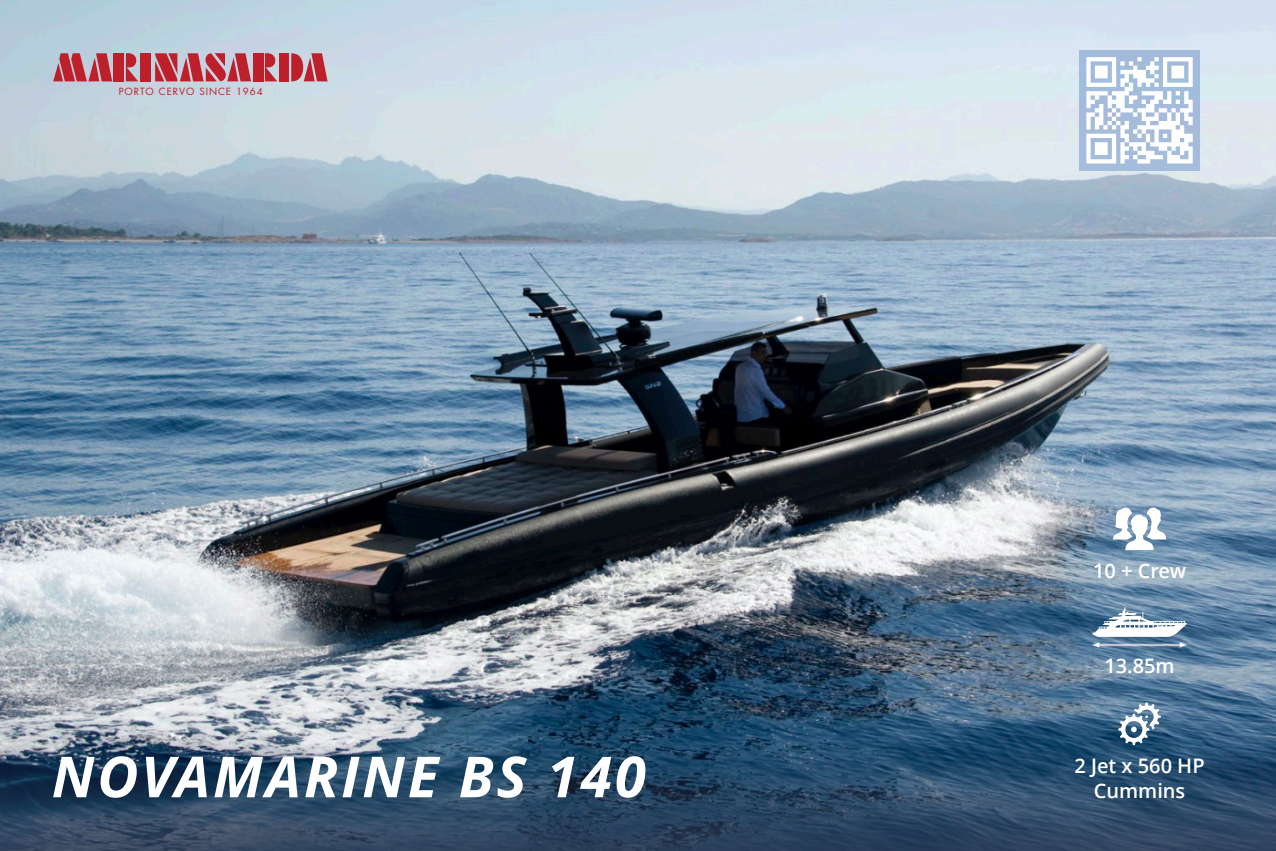
<style>
.page{position:relative;width:1276px;height:851px;background:#fff}
.page>*{position:absolute;margin:0;border:0;box-sizing:border-box;transform-origin:0 0}
.t1{font:italic 700 56.5px "Open Sans";letter-spacing:.05em;color:#fff}
.t2{font:600 20px/25px "Open Sans";color:#fff;text-align:center}
.t3{font:9.62px "Futura LT Pro";letter-spacing:.1em;color:#be202b}
</style>
<div class="page">
<img style="left:0;top:0;width:1276px;height:850px">
<div style="left:140px;top:53px;width:11px;height:28px;background:#be202b"></div>
<div style="left:279px;top:53px;width:10px;height:28px;background:#be202b"></div>
<div style="left:114px;top:53px;width:10px;height:28px;background:#be202b"></div>
<svg style="left:126px;top:53px;width:12px;height:28px"></svg>
<div style="left:253px;top:53px;width:10px;height:28px;background:#be202b"></div>
<svg style="left:265px;top:53px;width:12px;height:28px"></svg>
<svg style="left:53px;top:53px;width:59px;height:28px;background:#bc5f6b"></svg>
<svg style="left:291px;top:53px;width:36px;height:28px"></svg>
<svg style="left:155px;top:53px;width:96px;height:28px;background:#c05d69"></svg>
<svg style="left:1118px;top:702px;width:42px;height:43px"></svg>
<img style="left:1092px;top:642px;width:95px;height:5px">
<svg style="left:1092px;top:607px;width:94px;height:29px"></svg>
<svg style="left:1112px;top:507px;width:54px;height:43px"></svg>
<div style="left:1079px;top:50px;width:120px;height:120px;background:#a5bddc"></div>
<svg style="left:1086px;top:57px;width:106px;height:106px"></svg>
<p class="t3" style="left:119px;top:87px;width:146px">PORTO CERVO SINCE 1964</p>
<p class="t2" style="left:1093px;top:560px;width:95px">10 + Crew</p>
<p class="t2" style="left:1104px;top:655px;width:72px">13.85m</p>
<h1 class="t1" style="left:52px;top:753px;width:596px">NOVAMARINE BS 140</h1>
<p class="t2" style="left:1074px;top:754px;width:132px">2 Jet x 560 HP<br>Cummins</p>
</div>
